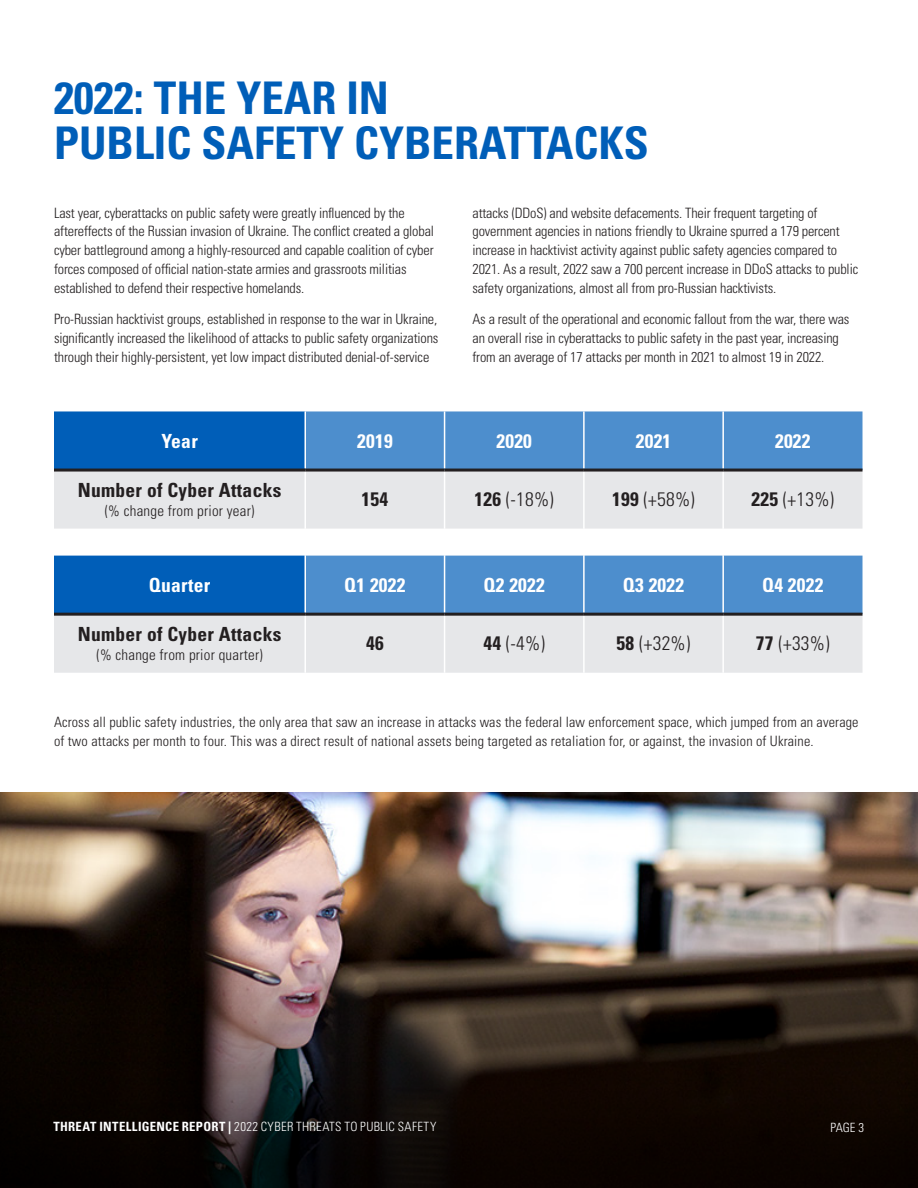
<style>
.page{position:relative;width:918px;height:1188px;background:#fff}
.page>*{position:absolute;margin:0;border:0;box-sizing:border-box;transform-origin:0 0}
.t1{font:700 condensed 45px/45px "Univers LT Std";color:#005eb8}
.Body_13{font:700 condensed 19.5px "Univers LT Std";letter-spacing:.015em;color:#fff}
.Body_13-2{font:300 condensed 19.5px "Univers LT Std";letter-spacing:.015em;color:#231f20}
.Body_13-3{font:700 condensed 19.5px "Univers LT Std";letter-spacing:.015em;color:#231f20}
.Body_13-4{font:300 condensed 15px "Univers LT Std";letter-spacing:.015em;color:#231f20}
.Body_9_5{font:300 condensed 14.25px/18.8px "Univers LT Std";letter-spacing:-.01em;color:#231f20}
.Body_9_5-2{font:300 condensed 14.25px/18.8px "Univers LT Std";letter-spacing:.01em;color:#231f20}
.t2{font:300 condensed 12.75px "Univers LT Std";letter-spacing:.025em;color:#fff}
.s1{font-weight:700}
</style>
<div class="page">
<img style="left:0;top:792px;width:918px;height:156px">
<svg style="left:0;top:948px;width:918px;height:240px;background:#221914"></svg>
<div style="left:54px;top:411px;width:250px;height:58px;background:#005eb8"></div>
<div style="left:306px;top:411px;width:556px;height:58px;background:#4d8ecd"></div>
<svg style="left:54px;top:472px;width:808px;height:201px;background:#b6cbe1"></svg>
<hr style="left:304px;top:529px;width:2px;height:27px;background:#fff">
<svg style="left:444px;top:529px;width:1px;height:27px"></svg>
<hr style="left:583px;top:529px;width:2px;height:27px;background:#fff">
<hr style="left:722px;top:529px;width:2px;height:27px;background:#fff">
<hr style="left:304px;top:472px;width:2px;height:57px;background:#fff">
<hr style="left:444px;top:472px;width:1px;height:57px;background:#fff">
<hr style="left:583px;top:472px;width:2px;height:57px;background:#fff">
<hr style="left:722px;top:472px;width:2px;height:57px;background:#fff">
<hr style="left:304px;top:616px;width:2px;height:57px;background:#fff">
<hr style="left:444px;top:616px;width:1px;height:57px;background:#fff">
<hr style="left:583px;top:616px;width:2px;height:57px;background:#fff">
<hr style="left:722px;top:616px;width:2px;height:57px;background:#fff">
<hr style="left:444px;top:411px;width:1px;height:58px;background:#fff">
<hr style="left:583px;top:411px;width:2px;height:58px;background:#fff">
<hr style="left:722px;top:411px;width:2px;height:58px;background:#fff">
<hr style="left:54px;top:469px;width:251px;height:3px;background:#231f20">
<hr style="left:305px;top:469px;width:140px;height:3px;background:#231f20">
<hr style="left:445px;top:469px;width:139px;height:3px;background:#231f20">
<hr style="left:584px;top:469px;width:139px;height:3px;background:#231f20">
<hr style="left:723px;top:469px;width:139px;height:3px;background:#231f20">
<hr style="left:304px;top:556px;width:2px;height:57px;background:#fff">
<hr style="left:444px;top:556px;width:1px;height:57px;background:#fff">
<hr style="left:583px;top:556px;width:2px;height:57px;background:#fff">
<hr style="left:722px;top:556px;width:2px;height:57px;background:#fff">
<hr style="left:54px;top:613px;width:251px;height:3px;background:#231f20">
<hr style="left:305px;top:613px;width:140px;height:3px;background:#231f20">
<hr style="left:445px;top:613px;width:139px;height:3px;background:#231f20">
<hr style="left:584px;top:613px;width:139px;height:3px;background:#231f20">
<hr style="left:723px;top:613px;width:139px;height:3px;background:#231f20">
<h1 class="t1" style="left:54px;top:75px;width:596px">2022: THE YEAR IN<br>PUBLIC SAFETY CYBERATTACKS</h1>
<p class="Body_9_5" style="left:54px;top:203px;width:382px">Last year, cyberattacks on public safety were greatly influenced by the aftereffects of the Russian invasion of Ukraine. The conflict created a global cyber battleground among a highly-resourced and capable coalition of cyber forces composed of official nation-state armies and grassroots militias established to defend their respective homelands.</p>
<p class="Body_9_5" style="left:54px;top:310px;width:386px;text-align:justify">Pro-Russian hacktivist groups, established in response to the war in Ukraine, significantly increased the likelihood of attacks to public safety organizations through their highly-persistent, yet low impact distributed denial-of-service</p>
<p class="Body_9_5" style="left:472px;top:203px;width:387px">attacks (DDoS) and website defacements. Their frequent targeting of government agencies in nations friendly to Ukraine spurred a 179 percent increase in hacktivist activity against public safety agencies compared to 2021. As a result, 2022 saw a 700 percent increase in DDoS attacks to public safety organizations, almost all from pro-Russian hacktivists.</p>
<p class="Body_9_5" style="left:472px;top:310px;width:378px">As a result of the operational and economic fallout from the war, there was an overall rise in cyberattacks to public safety in the past year, increasing from an average of 17 attacks per month in 2021 to almost 19 in 2022.</p>
<p class="Body_13" style="left:161px;top:429px;width:38px">Year</p>
<p class="Body_13" style="left:357px;top:429px;width:37px">2019</p>
<p class="Body_13" style="left:496px;top:429px;width:37px">2020</p>
<p class="Body_13" style="left:636px;top:429px;width:37px">2021</p>
<p class="Body_13" style="left:775px;top:429px;width:37px">2022</p>
<p class="Body_13-3" style="left:78px;top:478px;width:205px">Number of Cyber Attacks</p>
<p class="Body_13-4" style="left:105px;top:502px;width:151px">(% change from prior year)</p>
<p class="Body_13-3" style="left:362px;top:487px;width:28px">154</p>
<p class="Body_13-2" style="left:474px;top:488px;width:81px"><span class="s1">126</span> (-18%)</p>
<p class="Body_13-2" style="left:612px;top:488px;width:84px"><span class="s1">199</span> (+58%)</p>
<p class="Body_13-2" style="left:751px;top:488px;width:84px"><span class="s1">225</span> (+13%)</p>
<p class="Body_13" style="left:149px;top:573px;width:63px">Quarter</p>
<p class="Body_13" style="left:344px;top:573px;width:63px">Q1 2022</p>
<p class="Body_13" style="left:484px;top:573px;width:63px">Q2 2022</p>
<p class="Body_13" style="left:623px;top:573px;width:63px">Q3 2022</p>
<p class="Body_13" style="left:762px;top:573px;width:63px">Q4 2022</p>
<p class="Body_13-3" style="left:78px;top:622px;width:205px">Number of Cyber Attacks</p>
<p class="Body_13-4" style="left:97px;top:646px;width:168px">(% change from prior quarter)</p>
<p class="Body_13-3" style="left:366px;top:632px;width:19px">46</p>
<p class="Body_13-2" style="left:483px;top:632px;width:63px"><span class="s1">44</span> (-4%)</p>
<p class="Body_13-2" style="left:617px;top:632px;width:75px"><span class="s1">58</span> (+32%)</p>
<p class="Body_13-2" style="left:756px;top:632px;width:75px"><span class="s1">77</span> (+33%)</p>
<p class="Body_9_5-2" style="left:54px;top:713px;width:806px">Across all public safety industries, the only area that saw an increase in attacks was the federal law enforcement space, which jumped from an average of two attacks per month to four. This was a direct result of national assets being targeted as retaliation for, or against, the invasion of Ukraine.</p>
<p class="t2" style="left:53px;top:1119px;width:385px"><span class="s1">THREAT INTELLIGENCE REPORT |</span> 2022 CYBER THREATS TO PUBLIC SAFETY</p>
<p class="t2" style="left:831px;top:1120px;width:35px">PAGE 3</p>
</div>
